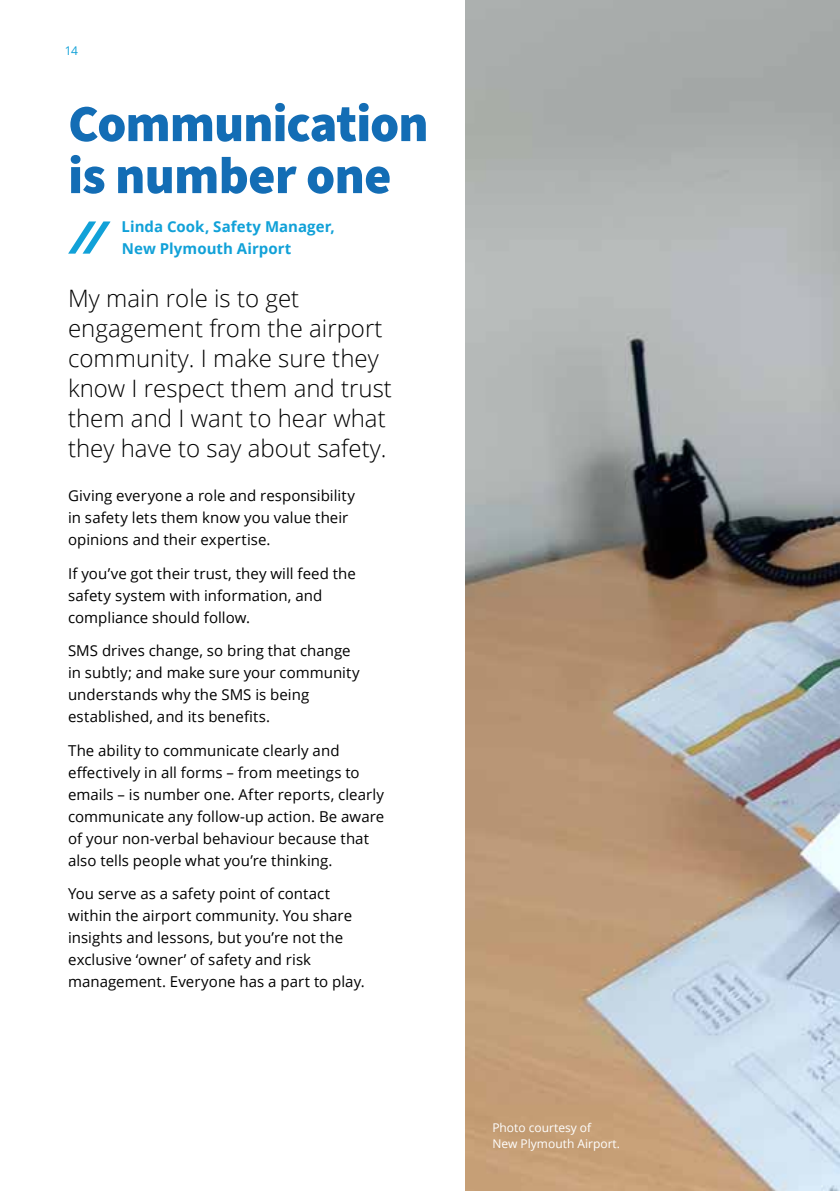
<style>
.page{position:relative;width:840px;height:1191px;background:#fff}
.page>*{position:absolute;margin:0;border:0;box-sizing:border-box;transform-origin:0 0}
.H1_Blue{font:900 52px/52px "Source Sans Pro";letter-spacing:-.015em;color:#136db5}
.Intro_Black__span_co{font:300 24px/30px "Open Sans";color:#000}
.Body{font:15px/22px "Open Sans";letter-spacing:.005em;color:#000}
.Case_study_name{font:700 15px/22px "Open Sans";color:#11a1d8}
.Captions{font:12px/16px "Open Sans";color:#fff}
.t1{font:12px "Open Sans";color:#11a1d8}
</style>
<div class="page">
<img style="left:465px;top:0;width:374px;height:1191px">
<svg style="left:68px;top:221px;width:42px;height:33px"></svg>
<p class="t1" style="left:65px;top:42px;width:15px">14</p>
<p class="H1_Blue" style="left:68px;top:99px;width:362px">Communication is number one</p>
<p class="Case_study_name" style="left:122px;top:215px;width:215px">Linda Cook, Safety Manager,<br>New Plymouth Airport</p>
<p class="Intro_Black__span_co" style="left:68px;top:282px;width:325px">My main role is to get engagement from the airport community. I make sure they know I respect them and trust them and I want to hear what they have to say about safety.</p>
<p class="Body" style="left:68px;top:484px;width:288px">Giving everyone a role and responsibility in safety lets them know you value their opinions and their expertise.</p>
<p class="Body" style="left:68px;top:562px;width:289px">If you’ve got their trust, they will feed the safety system with information, and compliance should follow.</p>
<p class="Body" style="left:68px;top:639px;width:293px">SMS drives change, so bring that change in subtly; and make sure your community understands why the SMS is being established, and its benefits.</p>
<p class="Body" style="left:68px;top:738px;width:317px">The ability to communicate clearly and effectively in all forms – from meetings to emails – is number one. After reports, clearly communicate any follow-up action. Be aware of your non-verbal behaviour because that also tells people what you’re thinking.</p>
<p class="Body" style="left:68px;top:882px;width:298px">You serve as a safety point of contact within the airport community. You share insights and lessons, but you’re not the exclusive ‘owner’ of safety and risk management. Everyone has a part to play.</p>
<p class="Captions" style="left:492px;top:1119px;width:129px">Photo courtesy of<br>New Plymouth Airport.</p>
</div>
